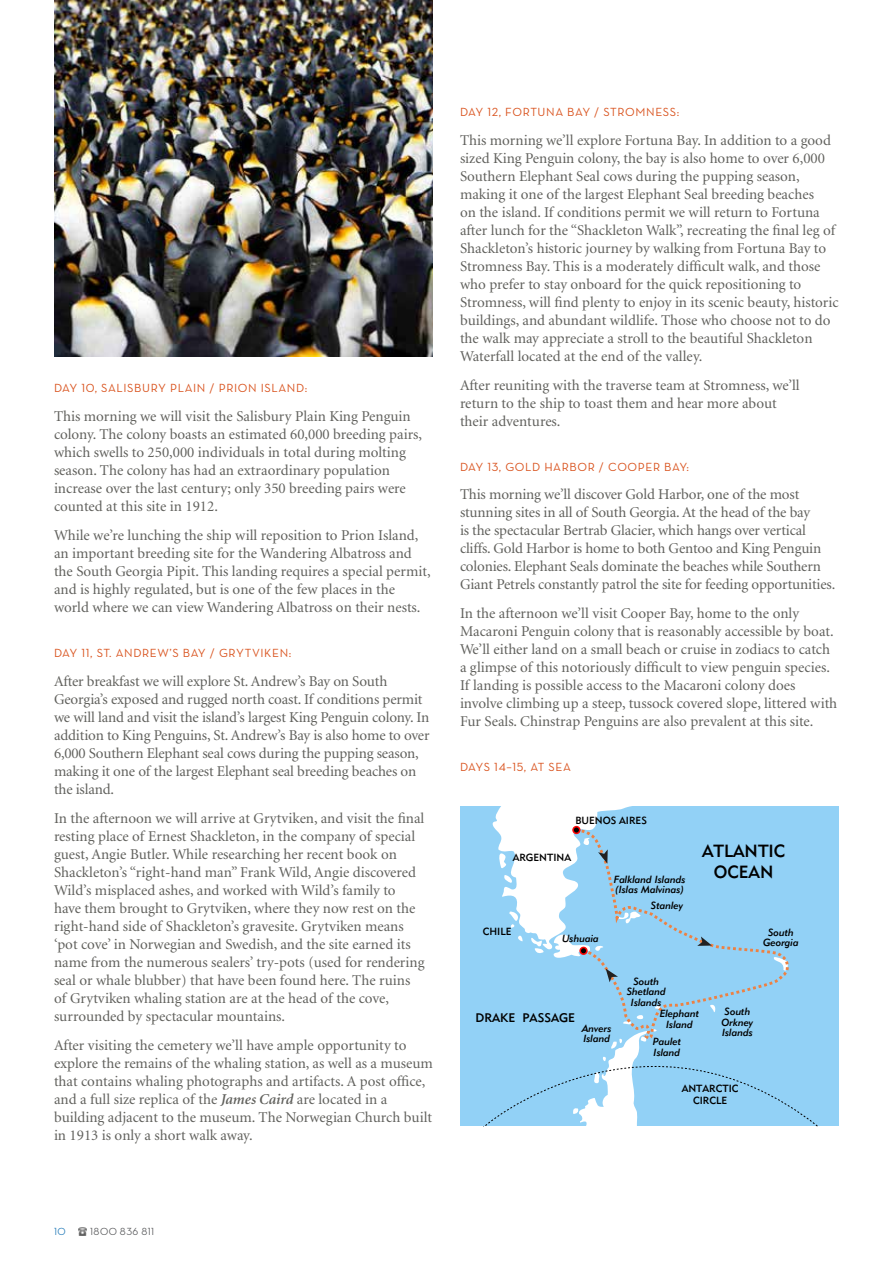
<style>
.page{position:relative;width:893px;height:1263px;background:#fff}
.page>*{position:absolute;margin:0;border:0;box-sizing:border-box;transform-origin:0 0}
.t1{font:17.4px "Geometric 415 BT Medium A";color:#000}
.t2{font:15px/18px "Minion";color:#60605c}
.t3{font:12.3px "Geometric 415 BT Medium A";color:#000}
.t4{font:12px "Neutraface Text";letter-spacing:.05em;color:#d9531e}
.t5{font:500 10.5px "Neutraface Display";letter-spacing:.05em;color:#58595b}
.t6{font:500 10.5px "Neutraface Display";color:#227ab8}
.t7{font:10.2px/10.5px "Geometric 415 BT Medium Italic A";color:#000;text-align:center}
.t8{font:10.2px/12.3px "Geometric 415 BT Medium A";color:#000;text-align:center}
.s1{font-weight:600;font-style:italic}
</style>
<div class="page">
<svg style="left:78px;top:1227px;width:8px;height:8px"></svg>
<img style="left:54px;top:0;width:379px;height:356px">
<div style="left:460px;top:806px;width:379px;height:320px;background:#92d1f6"></div>
<svg style="left:485px;top:1041px;width:333px;height:85px"></svg>
<svg style="left:597px;top:909px;width:192px;height:132px"></svg>
<svg style="left:697px;top:936px;width:15px;height:10px"></svg>
<svg style="left:606px;top:968px;width:12px;height:14px"></svg>
<svg style="left:492px;top:806px;width:149px;height:154px"></svg>
<p class="t4" style="left:54px;top:381px;width:255px">DAY 10, SALISBURY PLAIN / PRION ISLAND:</p>
<p class="t2" style="left:54px;top:408px;width:370px">This morning we will visit the Salisbury Plain King Penguin colony. The colony boasts an estimated 60,000 breeding pairs, which swells to 250,000 individuals in total during molting season. The colony has had an extraordinary population increase over the last century; only 350 breeding pairs were counted at this site in 1912.</p>
<p class="t2" style="left:54px;top:527px;width:378px">While we’re lunching the ship will reposition to Prion Island, an important breeding site for the Wandering Albatross and the South Georgia Pipit. This landing requires a special permit, and is highly regulated, but is one of the few places in the world where we can view Wandering Albatross on their nests.</p>
<p class="t4" style="left:54px;top:645px;width:239px">DAY 11, ST. ANDREW’S BAY / GRYTVIKEN:</p>
<p class="t2" style="left:54px;top:673px;width:377px">After breakfast we will explore St. Andrew’s Bay on South Georgia’s exposed and rugged north coast. If conditions permit we will land and visit the island’s largest King Penguin colony. In addition to King Penguins, St. Andrew’s Bay is also home to over 6,000 Southern Elephant seal cows during the pupping season, making it one of the largest Elephant seal breeding beaches on the island.</p>
<p class="t2" style="left:54px;top:809px;width:372px">In the afternoon we will arrive at Grytviken, and visit the final resting place of Ernest Shackleton, in the company of special guest, Angie Butler. While researching her recent book on Shackleton’s “right-hand man” Frank Wild, Angie discovered Wild’s misplaced ashes, and worked with Wild’s family to have them brought to Grytviken, where they now rest on the right-hand side of Shackleton’s gravesite. Grytviken means ‘pot cove’ in Norwegian and Swedish, and the site earned its name from the numerous sealers’ try-pots (used for rendering seal or whale blubber) that have been found here. The ruins of Grytviken whaling station are at the head of the cove, surrounded by spectacular mountains.</p>
<p class="t2" style="left:54px;top:1036px;width:380px">After visiting the cemetery we’ll have ample opportunity to explore the remains of the whaling station, as well as a museum that contains whaling photographs and artifacts. A post office, and a full size replica of the <span class="s1">James Caird</span> are located in a building adjacent to the museum. The Norwegian Church built in 1913 is only a short walk away.</p>
<p class="t4" style="left:460px;top:104px;width:221px">DAY 12, FORTUNA BAY / STROMNESS:</p>
<p class="t2" style="left:460px;top:131px;width:380px">This morning we’ll explore Fortuna Bay. In addition to a good sized King Penguin colony, the bay is also home to over 6,000<br>Southern Elephant Seal cows during the pupping season, making it one of the largest Elephant Seal breeding beaches<br>on the island. If conditions permit we will return to Fortuna after lunch for the “Shackleton Walk”, recreating the final leg of Shackleton’s historic journey by walking from Fortuna Bay to Stromness Bay. This is a moderately difficult walk, and those who prefer to stay onboard for the quick repositioning to Stromness, will find plenty to enjoy in its scenic beauty, historic buildings, and abundant wildlife. Those who choose not to do the walk may appreciate a stroll to the beautiful Shackleton Waterfall located at the end of the valley.</p>
<p class="t2" style="left:460px;top:376px;width:341px">After reuniting with the traverse team at Stromness, we’ll return to the ship to toast them and hear more about their adventures.</p>
<p class="t4" style="left:460px;top:459px;width:231px">DAY 13, GOLD HARBOR / COOPER BAY:</p>
<p class="t2" style="left:460px;top:486px;width:377px">This morning we’ll discover Gold Harbor, one of the most stunning sites in all of South Georgia. At the head of the bay<br>is the spectacular Bertrab Glacier, which hangs over vertical cliffs. Gold Harbor is home to both Gentoo and King Penguin colonies. Elephant Seals dominate the beaches while Southern Giant Petrels constantly patrol the site for feeding opportunities.</p>
<p class="t2" style="left:460px;top:605px;width:379px">In the afternoon we’ll visit Cooper Bay, home to the only Macaroni Penguin colony that is reasonably accessible by boat.<br>We’ll either land on a small beach or cruise in zodiacs to catch a glimpse of this notoriously difficult to view penguin species.<br>If landing is possible access to the Macaroni colony does involve climbing up a steep, tussock covered slope, littered with Fur Seals. Chinstrap Penguins are also prevalent at this site.</p>
<p class="t4" style="left:460px;top:760px;width:113px">DAYS 14–15, AT SEA</p>
<p class="t8" style="left:575px;top:814px;width:73px">BUENOS AIRES</p>
<p class="t8" style="left:513px;top:851px;width:60px">ARGENTINA</p>
<p class="t7" style="left:614px;top:874px;width:73px">Falkland Islands</p>
<p class="t7" style="left:615px;top:884px;width:70px">(Islas Malvinas)</p>
<p class="t7" style="left:651px;top:900px;width:34px">Stanley</p>
<p class="t1" style="left:702px;top:840px;width:85px">ATLANTIC</p>
<p class="t1" style="left:714px;top:861px;width:61px">OCEAN</p>
<p class="t8" style="left:483px;top:925px;width:30px">CHILE</p>
<p class="t7" style="left:562px;top:933px;width:38px">Ushuaia</p>
<p class="t7" style="left:763px;top:927px;width:37px">South<br>Georgia</p>
<p class="t3" style="left:475px;top:1010px;width:101px">DRAKE PASSAGE</p>
<p class="t7" style="left:582px;top:1022px;width:31px;text-align:left">Anvers<br>Island</p>
<p class="t7" style="left:627px;top:976px;width:41px">South<br>Shetland<br>Islands</p>
<p class="t7" style="left:653px;top:1036px;width:30px;text-align:left">Paulet<br>Island</p>
<p class="t7" style="left:660px;top:1008px;width:41px">Elephant<br>Island</p>
<p class="t7" style="left:721px;top:1006px;width:33px">South<br>Orkney<br>Islands</p>
<p class="t8" style="left:682px;top:1082px;width:58px">ANTARCTIC<br>CIRCLE</p>
<p class="t6" style="left:54px;top:1226px;width:13px">10</p>
<p class="t5" style="left:90px;top:1226px;width:66px">1800 836 811</p>
</div>
